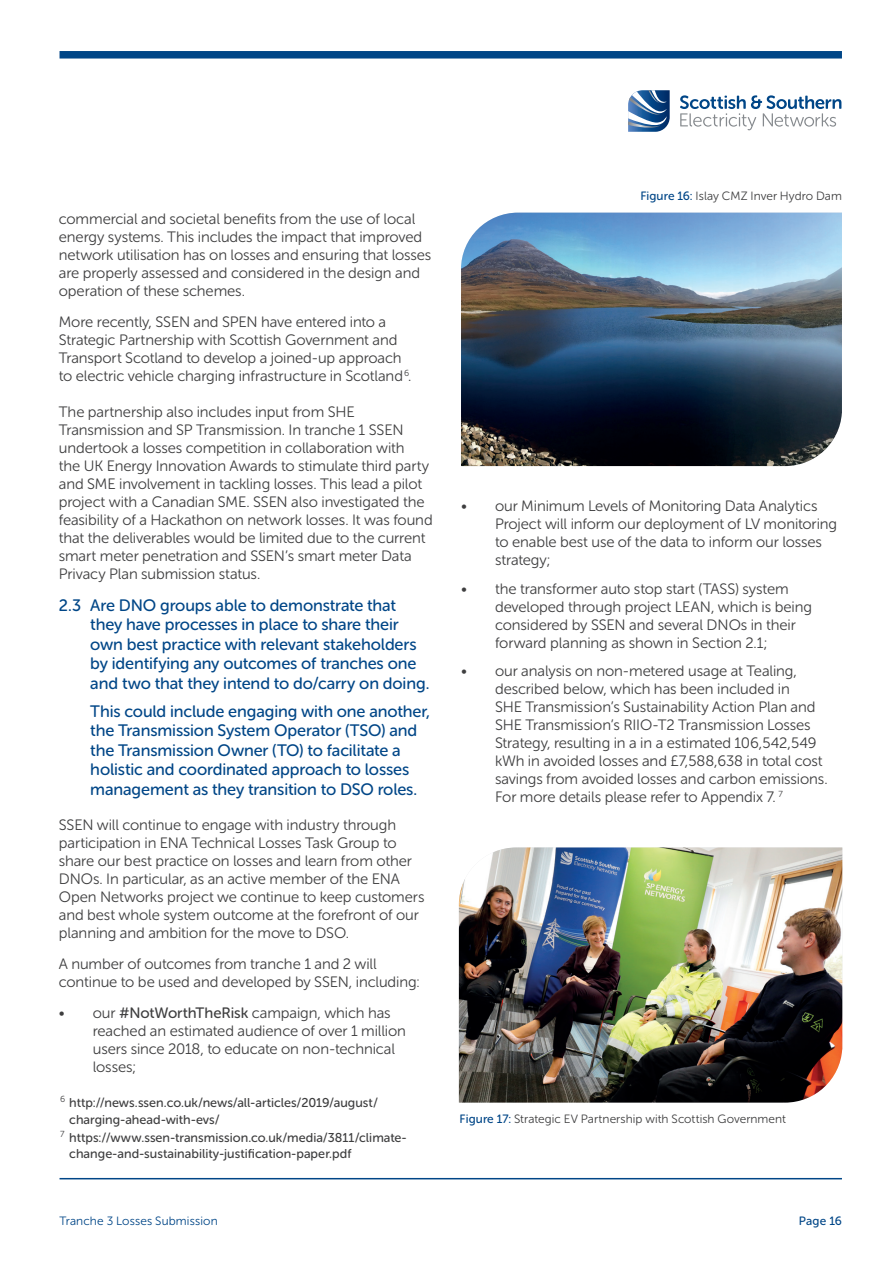
<style>
.page{position:relative;width:893px;height:1263px;background:#fff}
.page>*{position:absolute;margin:0;border:0;box-sizing:border-box;transform-origin:0 0}
.t1{font:16.5px/19.5px "Museo Sans Rounded 500";letter-spacing:-.01em;color:#004687}
.BODY{font:15px/18px "Museo Sans Rounded 300";letter-spacing:-.005em;color:#3e3e3f}
.BODY-2{font:12.75px/16.5px "Museo Sans Rounded 500";color:#3e3e3f}
.Paragraph_Style_6{font:12px "Museo Sans Rounded 300";letter-spacing:.005em;color:#3e3e3f}
.t2{font:12px "Museo Sans Rounded 300";letter-spacing:.015em;color:#004687}
.t3{font:12px "Museo Sans Rounded 500";letter-spacing:.01em;color:#004687}
.s1{font-family:"Museo Sans Rounded 500"}
.s2{font-family:"Museo Sans Rounded 500";color:#004687}
</style>
<div class="page">
<img style="left:461px;top:213px;width:381px;height:253px">
<img style="left:459px;top:847px;width:383px;height:255px">
<div style="left:60px;top:51px;width:782px;height:8px;background:#004687"></div>
<svg style="left:628px;top:90px;width:42px;height:42px"></svg>
<svg style="left:680px;top:95px;width:161px;height:35px"></svg>
<hr style="left:60px;top:1178px;width:782px;height:1px;background:#004687">
<p class="BODY" style="left:59px;top:210px;width:374px">commercial and societal benefits from the use of local energy systems. This includes the impact that improved network utilisation has on losses and ensuring that losses are properly assessed and considered in the design and operation of these schemes.</p>
<p class="BODY" style="left:59px;top:313px;width:354px">More recently, SSEN and SPEN have entered into a Strategic Partnership with Scottish Government and Transport Scotland to develop a joined-up approach to electric vehicle charging infrastructure in Scotland<sup>6</sup>.</p>
<p class="BODY" style="left:59px;top:403px;width:375px">The partnership also includes input from SHE Transmission and SP Transmission. In tranche 1 SSEN undertook a losses competition in collaboration with<br>the UK Energy Innovation Awards to stimulate third party and SME involvement in tackling losses. This lead a pilot project with a Canadian SME. SSEN also investigated the feasibility of a Hackathon on network losses. It was found that the deliverables would be limited due to the current smart meter penetration and SSEN’s smart meter Data Privacy Plan submission status.</p>
<p class="t1" style="left:90px;top:596px;width:341px;text-indent:-31px">2.3 Are DNO groups able to demonstrate that they have processes in place to share their own best practice with relevant stakeholders by identifying any outcomes of tranches one and two that they intend to do/carry on doing.</p>
<p class="t1" style="left:90px;top:702px;width:341px">This could include engaging with one another, the Transmission System Operator (TSO) and the Transmission Owner (TO) to facilitate a holistic and coordinated approach to losses management as they transition to DSO roles.</p>
<p class="BODY" style="left:59px;top:816px;width:367px">SSEN will continue to engage with industry through participation in ENA Technical Losses Task Group to share our best practice on losses and learn from other DNOs. In particular, as an active member of the ENA Open Networks project we continue to keep customers and best whole system outcome at the forefront of our planning and ambition for the move to DSO.</p>
<p class="BODY" style="left:59px;top:955px;width:362px">A number of outcomes from tranche 1 and 2 will continue to be used and developed by SSEN, including:</p>
<p class="BODY" style="left:93px;top:1003px;width:315px;text-indent:-34px">• our <span class="s1">#NotWorthTheRisk</span> campaign, which has reached an estimated audience of over 1 million users since 2018, to educate on non-technical losses;</p>
<p class="BODY-2" style="left:69px;top:1095px;width:310px;text-indent:-9px"><sup>6</sup> http://news.ssen.co.uk/news/all-articles/2019/august/ charging-ahead-with-evs/</p>
<p class="BODY-2" style="left:69px;top:1129px;width:339px;text-indent:-9px"><sup>7</sup> https://www.ssen-transmission.co.uk/media/3811/climate&shy;change-and-sustainability-justification-paper.pdf</p>
<p class="Paragraph_Style_6" style="left:640px;top:189px;width:203px"><span class="s2">Figure 16:</span> Islay CMZ Inver Hydro Dam</p>
<p class="BODY" style="left:495px;top:497px;width:344px;text-indent:-34px">• our Minimum Levels of Monitoring Data Analytics Project will inform our deployment of LV monitoring to enable best use of the data to inform our losses strategy;</p>
<p class="BODY" style="left:495px;top:579px;width:318px;text-indent:-34px">• the transformer auto stop start (TASS) system developed through project LEAN, which is being considered by SSEN and several DNOs in their forward planning as shown in Section 2.1;</p>
<p class="BODY" style="left:495px;top:662px;width:334px;text-indent:-34px">• our analysis on non-metered usage at Tealing, described below, which has been included in<br>SHE Transmission’s Sustainability Action Plan and SHE Transmission’s RIIO-T2 Transmission Losses Strategy, resulting in a in a estimated 106,542,549 kWh in avoided losses and £7,588,638 in total cost savings from avoided losses and carbon emissions.<br>For more details please refer to Appendix 7. <sup>7</sup></p>
<p class="Paragraph_Style_6" style="left:460px;top:1112px;width:328px"><span class="s2">Figure 17:</span> Strategic EV Partnership with Scottish Government</p>
<p class="t2" style="left:60px;top:1214px;width:160px">Tranche 3 Losses Submission</p>
<p class="t3" style="left:799px;top:1214px;width:45px">Page 16</p>
</div>
